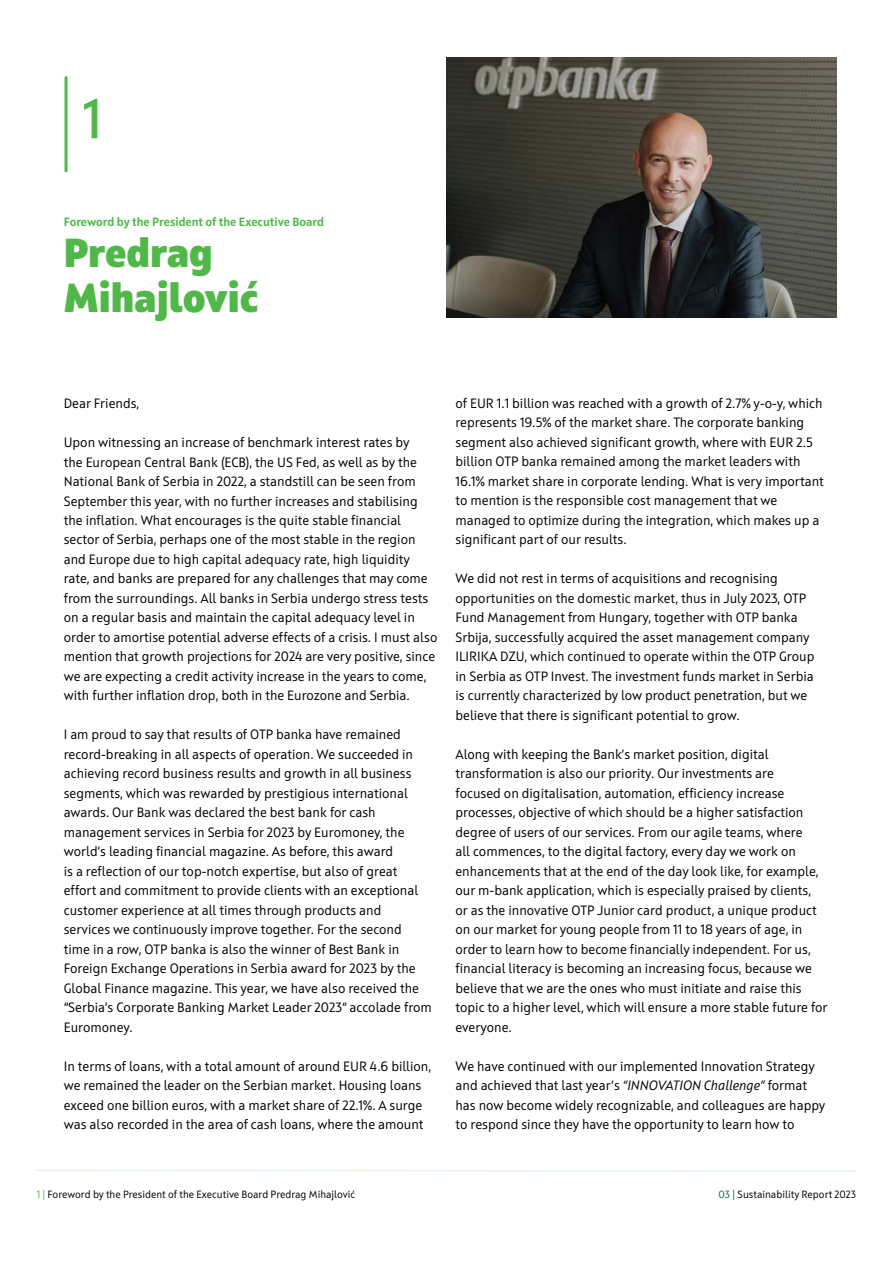
<style>
.page{position:relative;width:893px;height:1263px;background:#fff}
.page>*{position:absolute;margin:0;border:0;box-sizing:border-box;transform-origin:0 0}
.t1{font:600 55.5px "Squad";color:#50b848}
.t2{font:800 40.5px/45px "Squad";color:#50b848}
.t3{font:13.5px/19.5px "Squad";color:#000}
.t4{font:700 12px "Squad";color:#50b848}
.t5{font:10.5px "Squad";color:#000}
.s1{font-style:italic}
.s2{color:#50b848}
.s3{color:#006c3f}
</style>
<div class="page">
<hr style="left:65px;top:78px;width:3px;height:93px;background:#50b848">
<img style="left:446px;top:57px;width:390px;height:261px">
<svg style="left:37px;top:1169px;width:819px;height:3px"></svg>
<h1 class="t1" style="left:83px;top:85px;width:21px">1</h1>
<p class="t4" style="left:64px;top:214px;width:262px">Foreword by the President of the Executive Board</p>
<h2 class="t2" style="left:64px;top:230px;width:196px">Predrag<br>Mihajlović</h2>
<p class="t3" style="left:64px;top:394px;width:77px">Dear Friends,</p>
<p class="t3" style="left:64px;top:433px;width:375px">Upon witnessing an increase of benchmark interest rates by<br>the European Central Bank (ECB), the US Fed, as well as by the National Bank of Serbia in 2022, a standstill can be seen from September this year, with no further increases and stabilising the inflation. What encourages is the quite stable financial sector of Serbia, perhaps one of the most stable in the region and Europe due to high capital adequacy rate, high liquidity rate, and banks are prepared for any challenges that may come from the surroundings. All banks in Serbia undergo stress tests on a regular basis and maintain the capital adequacy level in order to amortise potential adverse effects of a crisis. I must also mention that growth projections for 2024 are very positive, since we are expecting a credit activity increase in the years to come, with further inflation drop, both in the Eurozone and Serbia.</p>
<p class="t3" style="left:64px;top:725px;width:370px">I am proud to say that results of OTP banka have remained record-breaking in all aspects of operation. We succeeded in achieving record business results and growth in all business segments, which was rewarded by prestigious international awards. Our Bank was declared the best bank for cash management services in Serbia for 2023 by Euromoney, the world’s leading financial magazine. As before, this award<br>is a reflection of our top-notch expertise, but also of great effort and commitment to provide clients with an exceptional customer experience at all times through products and<br>services we continuously improve together. For the second<br>time in a row, OTP banka is also the winner of Best Bank in Foreign Exchange Operations in Serbia award for 2023 by the Global Finance magazine. This year, we have also received the “Serbia’s Corporate Banking Market Leader 2023“ accolade from Euromoney.</p>
<p class="t3" style="left:64px;top:1056px;width:369px">In terms of loans, with a total amount of around EUR 4.6 billion, we remained the leader on the Serbian market. Housing loans exceed one billion euros, with a market share of 22.1%. A surge was also recorded in the area of cash loans, where the amount</p>
<p class="t3" style="left:455px;top:393px;width:370px">of EUR 1.1 billion was reached with a growth of 2.7% y-o-y, which represents 19.5% of the market share. The corporate banking segment also achieved significant growth, where with EUR 2.5 billion OTP banka remained among the market leaders with 16.1% market share in corporate lending. What is very important to mention is the responsible cost management that we managed to optimize during the integration, which makes up a significant part of our results.</p>
<p class="t3" style="left:455px;top:569px;width:360px">We did not rest in terms of acquisitions and recognising opportunities on the domestic market, thus in July 2023, OTP Fund Management from Hungary, together with OTP banka Srbija, successfully acquired the asset management company ILIRIKA DZU, which continued to operate within the OTP Group in Serbia as OTP Invest. The investment funds market in Serbia is currently characterized by low product penetration, but we believe that there is significant potential to grow.</p>
<p class="t3" style="left:455px;top:744px;width:374px">Along with keeping the Bank’s market position, digital transformation is also our priority. Our investments are<br>focused on digitalisation, automation, efficiency increase processes, objective of which should be a higher satisfaction degree of users of our services. From our agile teams, where<br>all commences, to the digital factory, every day we work on enhancements that at the end of the day look like, for example, our m-bank application, which is especially praised by clients,<br>or as the innovative OTP Junior card product, a unique product on our market for young people from 11 to 18 years of age, in order to learn how to become financially independent. For us, financial literacy is becoming an increasing focus, because we believe that we are the ones who must initiate and raise this topic to a higher level, which will ensure a more stable future for everyone.</p>
<p class="t3" style="left:455px;top:1056px;width:371px">We have continued with our implemented Innovation Strategy and achieved that last year’s <span class="s1">“INNOVATION Challenge”</span> format has now become widely recognizable, and colleagues are happy to respond since they have the opportunity to learn how to</p>
<p class="t5" style="left:37px;top:1188px;width:320px"><span class="s2">1 |</span> Foreword by the President of the Executive Board Predrag Mihajlović</p>
<p class="t5" style="left:718px;top:1188px;width:139px"><span class="s3">03 |</span> Sustainability Report 2023</p>
</div>
